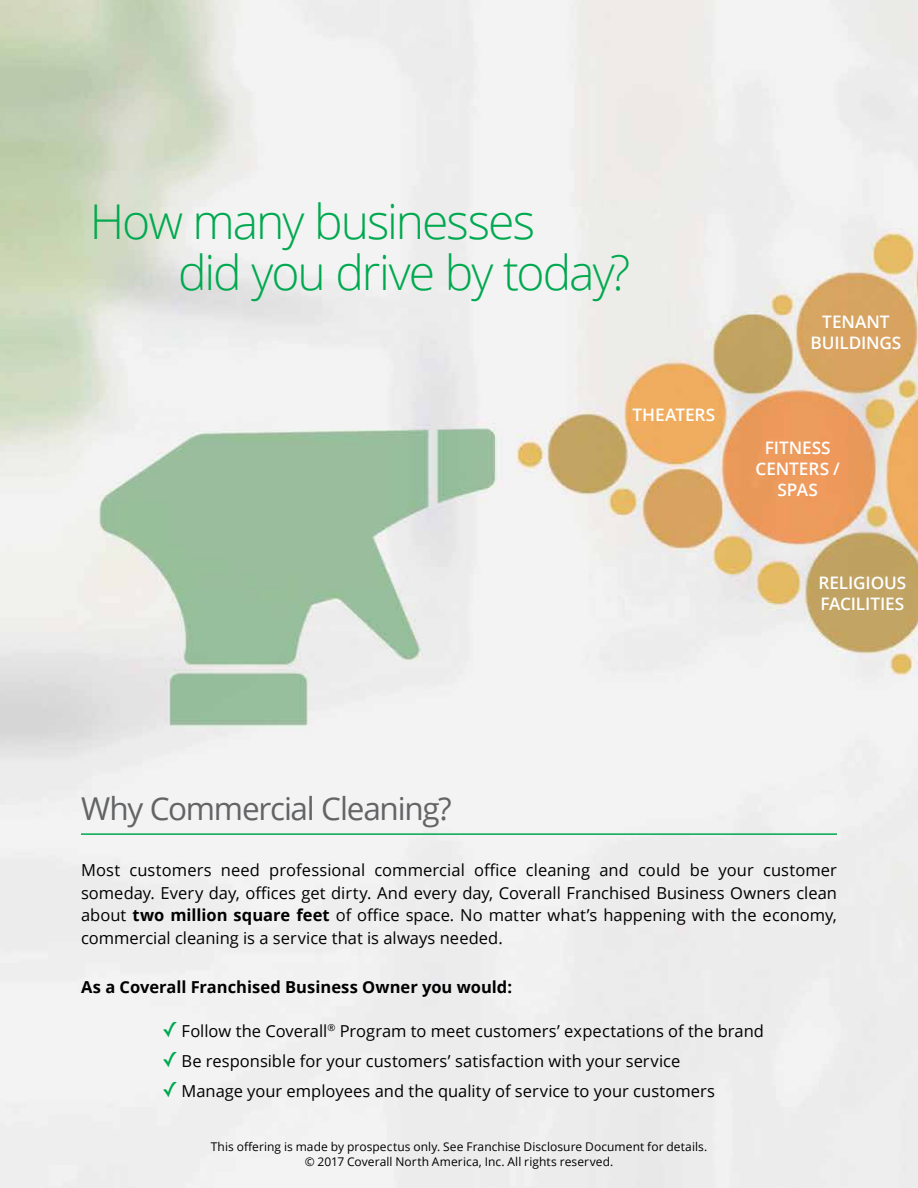
<style>
.page{position:relative;width:918px;height:1188px;background:#fff}
.page>*{position:absolute;margin:0;border:0;box-sizing:border-box;transform-origin:0 0}
.t1{font:300 48px/51px "Open Sans";letter-spacing:-.04em;color:#00a94f}
.t2{font:31.5px "Open Sans";letter-spacing:-.04em;color:#636466}
.t3{font:600 17.25px/21px "Open Sans";letter-spacing:-.01em;color:#fff;text-align:center}
.t4{font:16.5px/22.5px "Open Sans";color:#000;text-align:justify}
.t5{font:700 16.5px "Open Sans";color:#000}
.t6{font:12px/15px "Open Sans";letter-spacing:.005em;color:#000;text-align:center}
.s1{font-weight:700}
.s2{font-family:"Lucida Grande";font-size:21px;color:#00a94f}
</style>
<div class="page">
<img style="left:0;top:0;width:918px;height:1188px">
<hr style="left:81px;top:833px;width:756px;height:2px;background:#00a94f">
<h1 class="t1" style="left:178px;top:195px;width:454px;text-indent:-88px">How many businesses<br>did you drive by today?</h1>
<p class="t3" style="left:633px;top:404px;width:84px">THEATERS</p>
<p class="t3" style="left:811px;top:310px;width:92px">TENANT<br>BUILDINGS</p>
<p class="t3" style="left:756px;top:437px;width:86px">FITNESS<br>CENTERS /<br>SPAS</p>
<p class="t3" style="left:818px;top:572px;width:89px;text-align:left">RELIGIOUS<br>FACILITIES</p>
<h2 class="t2" style="left:81px;top:787px;width:372px">Why Commercial Cleaning?</h2>
<p class="t4" style="left:81px;top:858px;width:758px">Most customers need professional commercial office cleaning and could be your customer someday. Every day, offices get dirty. And every day, Coverall Franchised Business Owners clean about <span class="s1">two million square feet</span> of office space. No matter what’s happening with the economy, commercial cleaning is a service that is always needed.</p>
<p class="t5" style="left:81px;top:976px;width:433px">As a Coverall Franchised Business Owner you would:</p>
<p class="t4" style="left:162px;top:1019px;width:604px"><span class="s2">✓</span> Follow the Coverall<sup>®</sup> Program to meet customers’ expectations of the brand</p>
<p class="t4" style="left:162px;top:1049px;width:520px"><span class="s2">✓</span> Be responsible for your customers’ satisfaction with your service</p>
<p class="t4" style="left:162px;top:1079px;width:554px"><span class="s2">✓</span> Manage your employees and the quality of service to your customers</p>
<p class="t6" style="left:211px;top:1139px;width:498px">This offering is made by prospectus only. See Franchise Disclosure Document for details. © 2017 Coverall North America, Inc. All rights reserved.</p>
</div>
